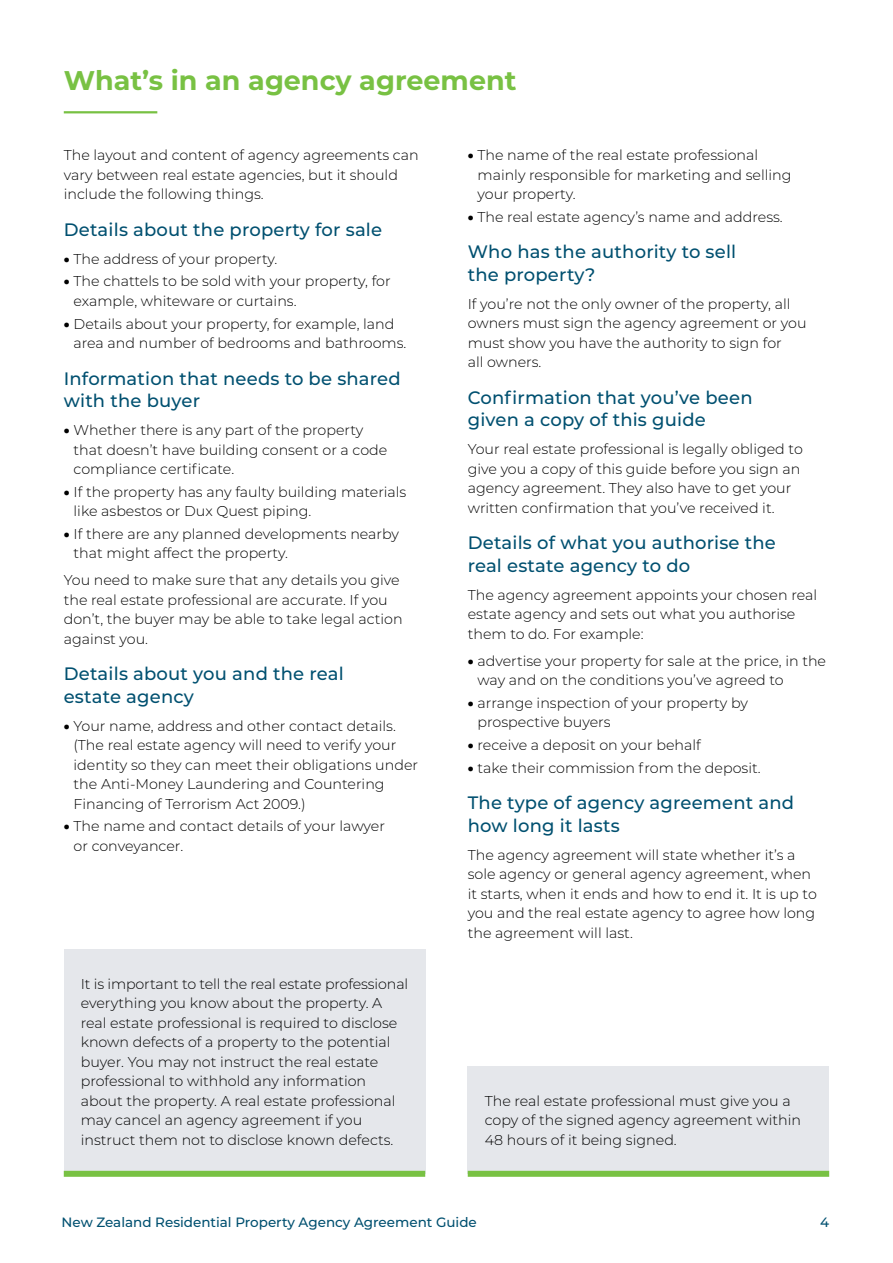
<style>
.page{position:relative;width:893px;height:1263px;background:#fff}
.page>*{position:absolute;margin:0;border:0;box-sizing:border-box;transform-origin:0 0}
.t1{font:700 27px "Montserrat";color:#78c143}
.t2{font:500 18px/22.5px "Montserrat";letter-spacing:.01em;color:#005070}
.t3{font:300 14.25px/19.5px "Montserrat";color:#000}
.t4{font:500 13.5px "Montserrat";color:#005070}
.s1{font-weight:900}
</style>
<div class="page">
<div style="left:468px;top:1066px;width:361px;height:108px;background:#e5e7eb"></div>
<div style="left:468px;top:1171px;width:361px;height:6px;background:#78c143"></div>
<div style="left:64px;top:949px;width:361px;height:225px;background:#e5e7eb"></div>
<div style="left:64px;top:1171px;width:361px;height:6px;background:#78c143"></div>
<hr style="left:64px;top:111px;width:93px;height:2px;background:#78c143">
<h1 class="t1" style="left:64px;top:61px;width:454px">What’s in an agency agreement</h1>
<p class="t3" style="left:64px;top:145px;width:356px">The layout and content of agency agreements can vary between real estate agencies, but it should include the following things.</p>
<p class="t2" style="left:64px;top:217px;width:320px">Details about the property for sale</p>
<p class="t3" style="left:64px;top:249px;width:215px"><span class="s1">•</span> The address of your property.</p>
<p class="t3" style="left:74px;top:271px;width:319px;text-indent:-10px"><span class="s1">•</span> The chattels to be sold with your property, for example, whiteware or curtains.</p>
<p class="t3" style="left:74px;top:313px;width:334px;text-indent:-10px"><span class="s1">•</span> Details about your property, for example, land area and number of bedrooms and bathrooms.</p>
<p class="t2" style="left:64px;top:366px;width:338px">Information that needs to be shared with the buyer</p>
<p class="t3" style="left:74px;top:420px;width:315px;text-indent:-10px"><span class="s1">•</span> Whether there is any part of the property that doesn’t have building consent or a code compliance certificate.</p>
<p class="t3" style="left:74px;top:481px;width:334px;text-indent:-10px"><span class="s1">•</span> If the property has any faulty building materials like asbestos or Dux Quest piping.</p>
<p class="t3" style="left:74px;top:524px;width:327px;text-indent:-10px"><span class="s1">•</span> If there are any planned developments nearby that might affect the property.</p>
<p class="t3" style="left:64px;top:570px;width:340px">You need to make sure that any details you give the real estate professional are accurate. If you don’t, the buyer may be able to take legal action against you.</p>
<p class="t2" style="left:64px;top:662px;width:281px">Details about you and the real estate agency</p>
<p class="t3" style="left:74px;top:715px;width:346px;text-indent:-10px"><span class="s1">•</span> Your name, address and other contact details. (The real estate agency will need to verify your identity so they can meet their obligations under the Anti-Money Laundering and Countering Financing of Terrorism Act 2009.)</p>
<p class="t3" style="left:74px;top:816px;width:313px;text-indent:-10px"><span class="s1">•</span> The name and contact details of your lawyer or conveyancer.</p>
<p class="t3" style="left:81px;top:973px;width:329px">It is important to tell the real estate professional everything you know about the property. A real estate professional is required to disclose known defects of a property to the potential buyer. You may not instruct the real estate professional to withhold any information about the property. A real estate professional may cancel an agency agreement if you instruct them not to disclose known defects.</p>
<p class="t3" style="left:477px;top:145px;width:316px;text-indent:-10px"><span class="s1">•</span> The name of the real estate professional mainly responsible for marketing and selling your property.</p>
<p class="t3" style="left:468px;top:207px;width:317px"><span class="s1">•</span> The real estate agency’s name and address.</p>
<p class="t2" style="left:468px;top:240px;width:270px">Who has the authority to sell the property?</p>
<p class="t3" style="left:468px;top:294px;width:340px">If you’re not the only owner of the property, all owners must sign the agency agreement or you must show you have the authority to sign for<br>all owners.</p>
<p class="t2" style="left:468px;top:385px;width:286px">Confirmation that you’ve been given a copy of this guide</p>
<p class="t3" style="left:468px;top:439px;width:337px">Your real estate professional is legally obliged to give you a copy of this guide before you sign an agency agreement. They also have to get your written confirmation that you’ve received it.</p>
<p class="t2" style="left:468px;top:531px;width:310px">Details of what you authorise the real estate agency to do</p>
<p class="t3" style="left:468px;top:584px;width:351px">The agency agreement appoints your chosen real estate agency and sets out what you authorise them to do. For example:</p>
<p class="t3" style="left:477px;top:650px;width:350px;text-indent:-10px"><span class="s1">•</span> advertise your property for sale at the price, in the way and on the conditions you’ve agreed to</p>
<p class="t3" style="left:477px;top:692px;width:272px;text-indent:-10px"><span class="s1">•</span> arrange inspection of your property by prospective buyers</p>
<p class="t3" style="left:468px;top:735px;width:235px"><span class="s1">•</span> receive a deposit on your behalf</p>
<p class="t3" style="left:468px;top:757px;width:294px"><span class="s1">•</span> take their commission from the deposit.</p>
<p class="t2" style="left:468px;top:791px;width:328px">The type of agency agreement and how long it lasts</p>
<p class="t3" style="left:468px;top:844px;width:351px">The agency agreement will state whether it’s a sole agency or general agency agreement, when it starts, when it ends and how to end it. It is up to you and the real estate agency to agree how long the agreement will last.</p>
<p class="t3" style="left:485px;top:1090px;width:318px">The real estate professional must give you a copy of the signed agency agreement within<br>48 hours of it being signed.</p>
<p class="t4" style="left:62px;top:1213px;width:417px">New Zealand Residential Property Agency Agreement Guide</p>
<p class="t4" style="left:820px;top:1213px;width:11px">4</p>
</div>
